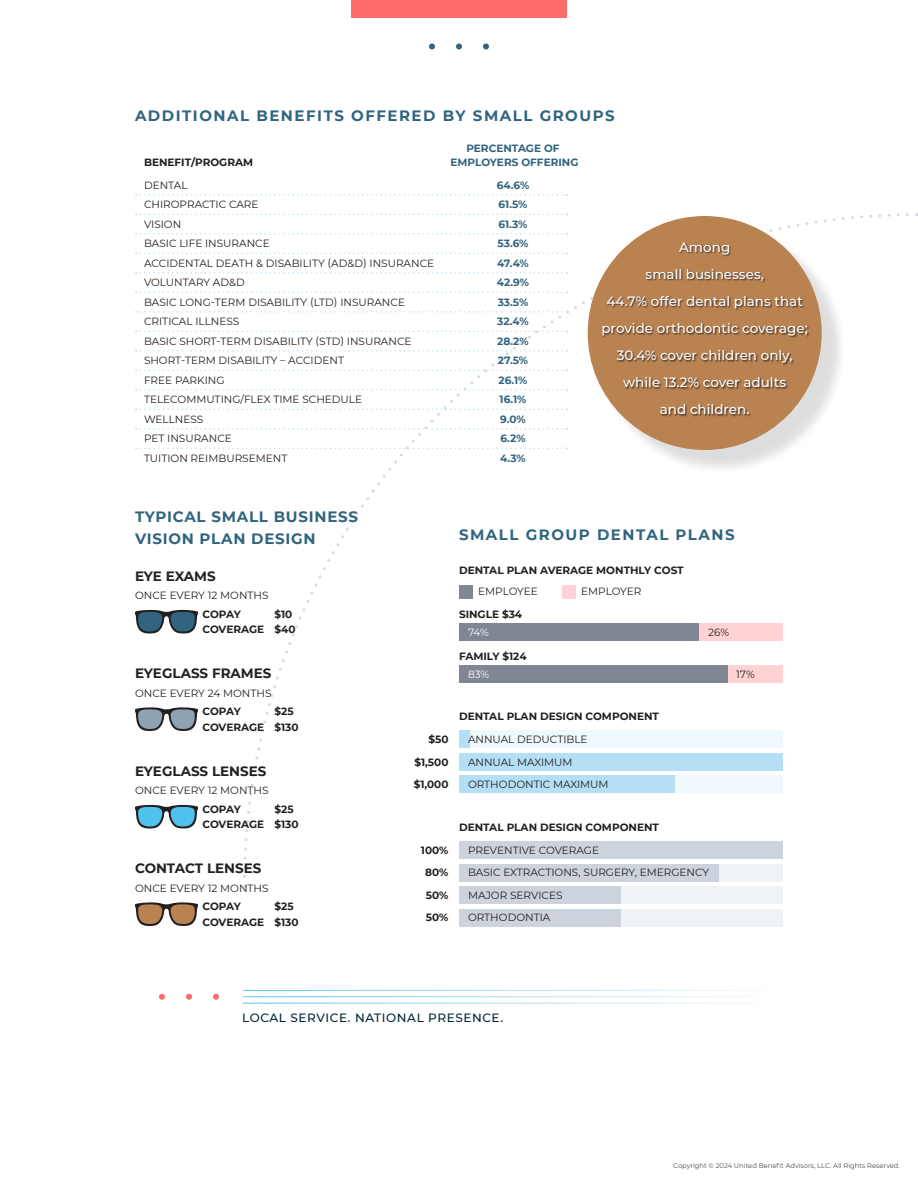
<style>
.page{position:relative;width:918px;height:1188px;background:#fff}
.page>*{position:absolute;margin:0;border:0;box-sizing:border-box;transform-origin:0 0}
.t1{font:700 15px "Montserrat";letter-spacing:.1em;color:#30647f}
.t2{font:700 15px/22.5px "Montserrat";letter-spacing:.05em;color:#30647f}
.t3{font:500 13.5px/27px "Montserrat";color:#fff;text-align:center}
.t4{font:700 13.5px "Montserrat";color:#231f20}
.t5{font:500 12px "Montserrat";letter-spacing:.05em;color:#032438}
.t6{font:10.5px "Montserrat";color:#231f20}
.t7{font:700 10.5px "Montserrat";color:#231f20}
.t8{font:700 10.5px/13.5px "Montserrat";color:#30647f;text-align:center}
.t9{font:10.5px "Montserrat";color:#fff}
.t10{font:6.75px "Montserrat";color:#4b4c4d}
</style>
<div class="page">
<svg style="left:136px;top:194px;width:431px;height:2px"></svg>
<svg style="left:136px;top:214px;width:431px;height:1px"></svg>
<svg style="left:136px;top:233px;width:431px;height:2px"></svg>
<svg style="left:136px;top:253px;width:431px;height:1px"></svg>
<svg style="left:136px;top:272px;width:431px;height:2px"></svg>
<svg style="left:136px;top:292px;width:431px;height:1px"></svg>
<svg style="left:136px;top:311px;width:431px;height:2px"></svg>
<svg style="left:136px;top:331px;width:431px;height:1px"></svg>
<svg style="left:136px;top:350px;width:431px;height:2px"></svg>
<svg style="left:136px;top:370px;width:431px;height:1px"></svg>
<svg style="left:136px;top:389px;width:431px;height:2px"></svg>
<svg style="left:136px;top:409px;width:431px;height:1px"></svg>
<svg style="left:136px;top:428px;width:431px;height:2px"></svg>
<svg style="left:136px;top:448px;width:431px;height:1px"></svg>
<div style="left:459px;top:864px;width:324px;height:18px;background:#f0f3f6"></div>
<div style="left:459px;top:886px;width:324px;height:18px;background:#f0f3f6"></div>
<div style="left:459px;top:909px;width:324px;height:18px;background:#f0f3f6"></div>
<div style="left:459px;top:665px;width:324px;height:18px;background:#ffd3d3"></div>
<div style="left:459px;top:623px;width:324px;height:18px;background:#ffd3d3"></div>
<div style="left:459px;top:585px;width:13px;height:13px;background:#818693"></div>
<div style="left:562px;top:585px;width:14px;height:13px;background:#ffd3d3"></div>
<div style="left:459px;top:730px;width:324px;height:18px;background:#eff8fd"></div>
<div style="left:459px;top:776px;width:324px;height:18px;background:#eff8fd"></div>
<svg style="left:135px;top:610px;width:63px;height:24px"></svg>
<svg style="left:135px;top:707px;width:63px;height:24px"></svg>
<svg style="left:135px;top:805px;width:63px;height:24px"></svg>
<svg style="left:135px;top:902px;width:63px;height:24px"></svg>
<div style="left:459px;top:730px;width:11px;height:18px;background:#b4dff6"></div>
<div style="left:459px;top:753px;width:324px;height:18px;background:#b4dff6"></div>
<div style="left:459px;top:776px;width:216px;height:18px;background:#b4dff6"></div>
<div style="left:459px;top:841px;width:324px;height:18px;background:#cdd3dc"></div>
<div style="left:459px;top:665px;width:269px;height:18px;background:#818693"></div>
<div style="left:459px;top:623px;width:240px;height:18px;background:#818693"></div>
<div style="left:459px;top:864px;width:259px;height:18px;background:#cdd3dc"></div>
<div style="left:459px;top:886px;width:162px;height:18px;background:#cdd3dc"></div>
<div style="left:459px;top:909px;width:162px;height:18px;background:#cdd3dc"></div>
<div style="left:351px;top:0;width:216px;height:18px;background:#ff6b6b"></div>
<svg style="left:429px;top:44px;width:6px;height:6px"></svg>
<svg style="left:456px;top:44px;width:6px;height:6px"></svg>
<svg style="left:483px;top:44px;width:6px;height:6px"></svg>
<svg style="left:159px;top:994px;width:6px;height:6px"></svg>
<svg style="left:186px;top:994px;width:6px;height:6px"></svg>
<svg style="left:213px;top:994px;width:6px;height:6px"></svg>
<div style="left:594px;top:222px;width:253px;height:254px;background:#231f20;opacity:.15"></div>
<div style="left:588px;top:216px;width:234px;height:234px;background:#b88251;border-radius:50%"></div>
<div style="left:602px;top:243px;width:207px;height:174px;background:#231f20;opacity:.75"></div>
<p class="t1" style="left:135px;top:105px;width:481px">ADDITIONAL BENEFITS OFFERED BY SMALL GROUPS</p>
<p class="t7" style="left:144px;top:154px;width:111px">BENEFIT/PROGRAM</p>
<p class="t6" style="left:144px;top:178px;width:45px">DENTAL</p>
<p class="t6" style="left:144px;top:198px;width:116px">CHIROPRACTIC CARE</p>
<p class="t6" style="left:144px;top:217px;width:39px">VISION</p>
<p class="t6" style="left:144px;top:237px;width:127px">BASIC LIFE INSURANCE</p>
<p class="t6" style="left:144px;top:256px;width:292px">ACCIDENTAL DEATH &amp; DISABILITY (AD&amp;D) INSURANCE</p>
<p class="t6" style="left:144px;top:276px;width:102px">VOLUNTARY AD&amp;D</p>
<p class="t6" style="left:144px;top:295px;width:263px">BASIC LONG-TERM DISABILITY (LTD) INSURANCE</p>
<p class="t6" style="left:144px;top:315px;width:97px">CRITICAL ILLNESS</p>
<p class="t6" style="left:144px;top:334px;width:269px">BASIC SHORT-TERM DISABILITY (STD) INSURANCE</p>
<p class="t6" style="left:144px;top:354px;width:202px">SHORT-TERM DISABILITY – ACCIDENT</p>
<p class="t6" style="left:144px;top:373px;width:82px">FREE PARKING</p>
<p class="t6" style="left:144px;top:393px;width:220px">TELECOMMUTING/FLEX TIME SCHEDULE</p>
<p class="t6" style="left:144px;top:412px;width:61px">WELLNESS</p>
<p class="t6" style="left:144px;top:432px;width:89px">PET INSURANCE</p>
<p class="t6" style="left:144px;top:451px;width:145px">TUITION REIMBURSEMENT</p>
<p class="t8" style="left:451px;top:141px;width:129px">PERCENTAGE OF<br>EMPLOYERS OFFERING</p>
<p class="t8" style="left:497px;top:178px;width:34px">64.6%</p>
<p class="t8" style="left:499px;top:197px;width:30px">61.5%</p>
<p class="t8" style="left:499px;top:217px;width:30px">61.3%</p>
<p class="t8" style="left:498px;top:236px;width:32px">53.6%</p>
<p class="t8" style="left:497px;top:256px;width:33px">47.4%</p>
<p class="t8" style="left:497px;top:275px;width:34px">42.9%</p>
<p class="t8" style="left:498px;top:295px;width:32px">33.5%</p>
<p class="t8" style="left:497px;top:314px;width:33px">32.4%</p>
<p class="t8" style="left:497px;top:334px;width:33px">28.2%</p>
<p class="t8" style="left:498px;top:353px;width:32px">27.5%</p>
<p class="t8" style="left:499px;top:373px;width:30px">26.1%</p>
<p class="t8" style="left:500px;top:392px;width:28px">16.1%</p>
<p class="t8" style="left:500px;top:412px;width:27px">9.0%</p>
<p class="t8" style="left:500px;top:431px;width:27px">6.2%</p>
<p class="t8" style="left:500px;top:451px;width:27px">4.3%</p>
<p class="t3" style="left:601px;top:233px;width:208px">Among<br>small businesses,<br>44.7% offer dental plans that provide orthodontic coverage;<br>30.4% cover children only, while 13.2% cover adults<br>and children.</p>
<p class="t2" style="left:135px;top:504px;width:225px">TYPICAL SMALL BUSINESS<br>VISION PLAN DESIGN</p>
<p class="t4" style="left:135px;top:566px;width:82px">EYE EXAMS</p>
<p class="t6" style="left:135px;top:588px;width:135px">ONCE EVERY 12 MONTHS</p>
<p class="t7" style="left:202px;top:607px;width:40px">COPAY</p>
<p class="t7" style="left:274px;top:607px;width:19px">$10</p>
<p class="t7" style="left:202px;top:622px;width:95px">COVERAGE $40</p>
<p class="t4" style="left:135px;top:664px;width:138px">EYEGLASS FRAMES</p>
<p class="t6" style="left:135px;top:686px;width:138px">ONCE EVERY 24 MONTHS</p>
<p class="t7" style="left:202px;top:704px;width:40px">COPAY</p>
<p class="t7" style="left:274px;top:704px;width:21px">$25</p>
<p class="t7" style="left:202px;top:720px;width:98px">COVERAGE $130</p>
<p class="t4" style="left:135px;top:761px;width:133px">EYEGLASS LENSES</p>
<p class="t6" style="left:135px;top:783px;width:135px">ONCE EVERY 12 MONTHS</p>
<p class="t7" style="left:202px;top:802px;width:40px">COPAY</p>
<p class="t7" style="left:274px;top:802px;width:21px">$25</p>
<p class="t7" style="left:202px;top:817px;width:98px">COVERAGE $130</p>
<p class="t4" style="left:135px;top:859px;width:128px">CONTACT LENSES</p>
<p class="t6" style="left:135px;top:881px;width:135px">ONCE EVERY 12 MONTHS</p>
<p class="t7" style="left:202px;top:899px;width:40px">COPAY</p>
<p class="t7" style="left:274px;top:899px;width:21px">$25</p>
<p class="t7" style="left:202px;top:915px;width:98px">COVERAGE $130</p>
<p class="t1" style="left:459px;top:523px;width:277px">SMALL GROUP DENTAL PLANS</p>
<p class="t7" style="left:459px;top:563px;width:226px">DENTAL PLAN AVERAGE MONTHLY COST</p>
<p class="t6" style="left:478px;top:584px;width:61px">EMPLOYEE</p>
<p class="t6" style="left:581px;top:584px;width:62px">EMPLOYER</p>
<p class="t7" style="left:459px;top:607px;width:65px">SINGLE $34</p>
<p class="t7" style="left:459px;top:649px;width:69px">FAMILY $124</p>
<p class="t9" style="left:468px;top:625px;width:22px">74%</p>
<p class="t9" style="left:468px;top:667px;width:23px">83%</p>
<p class="t6" style="left:708px;top:625px;width:22px">26%</p>
<p class="t6" style="left:736px;top:667px;width:20px">17%</p>
<p class="t7" style="left:428px;top:732px;width:22px">$50</p>
<p class="t7" style="left:415px;top:754px;width:35px">$1,500</p>
<p class="t7" style="left:414px;top:777px;width:36px">$1,000</p>
<p class="t7" style="left:459px;top:709px;width:202px">DENTAL PLAN DESIGN COMPONENT</p>
<p class="t6" style="left:468px;top:732px;width:121px">ANNUAL DEDUCTIBLE</p>
<p class="t6" style="left:468px;top:755px;width:106px">ANNUAL MAXIMUM</p>
<p class="t6" style="left:468px;top:777px;width:142px">ORTHODONTIC MAXIMUM</p>
<p class="t7" style="left:421px;top:842px;width:29px">100%</p>
<p class="t7" style="left:425px;top:865px;width:25px">80%</p>
<p class="t7" style="left:426px;top:887px;width:24px">50%</p>
<p class="t7" style="left:426px;top:910px;width:24px">50%</p>
<p class="t7" style="left:459px;top:819px;width:202px">DENTAL PLAN DESIGN COMPONENT</p>
<p class="t6" style="left:468px;top:843px;width:133px">PREVENTIVE COVERAGE</p>
<p class="t6" style="left:468px;top:865px;width:243px">BASIC EXTRACTIONS, SURGERY, EMERGENCY</p>
<p class="t6" style="left:468px;top:888px;width:96px">MAJOR SERVICES</p>
<p class="t6" style="left:468px;top:910px;width:84px">ORTHODONTIA</p>
<p class="t5" style="left:242px;top:1009px;width:262px">LOCAL SERVICE. NATIONAL PRESENCE.</p>
<p class="t10" style="left:673px;top:1160px;width:228px">Copyright © 2024 United Benefit Advisors, LLC. All Rights Reserved.</p>
</div>
